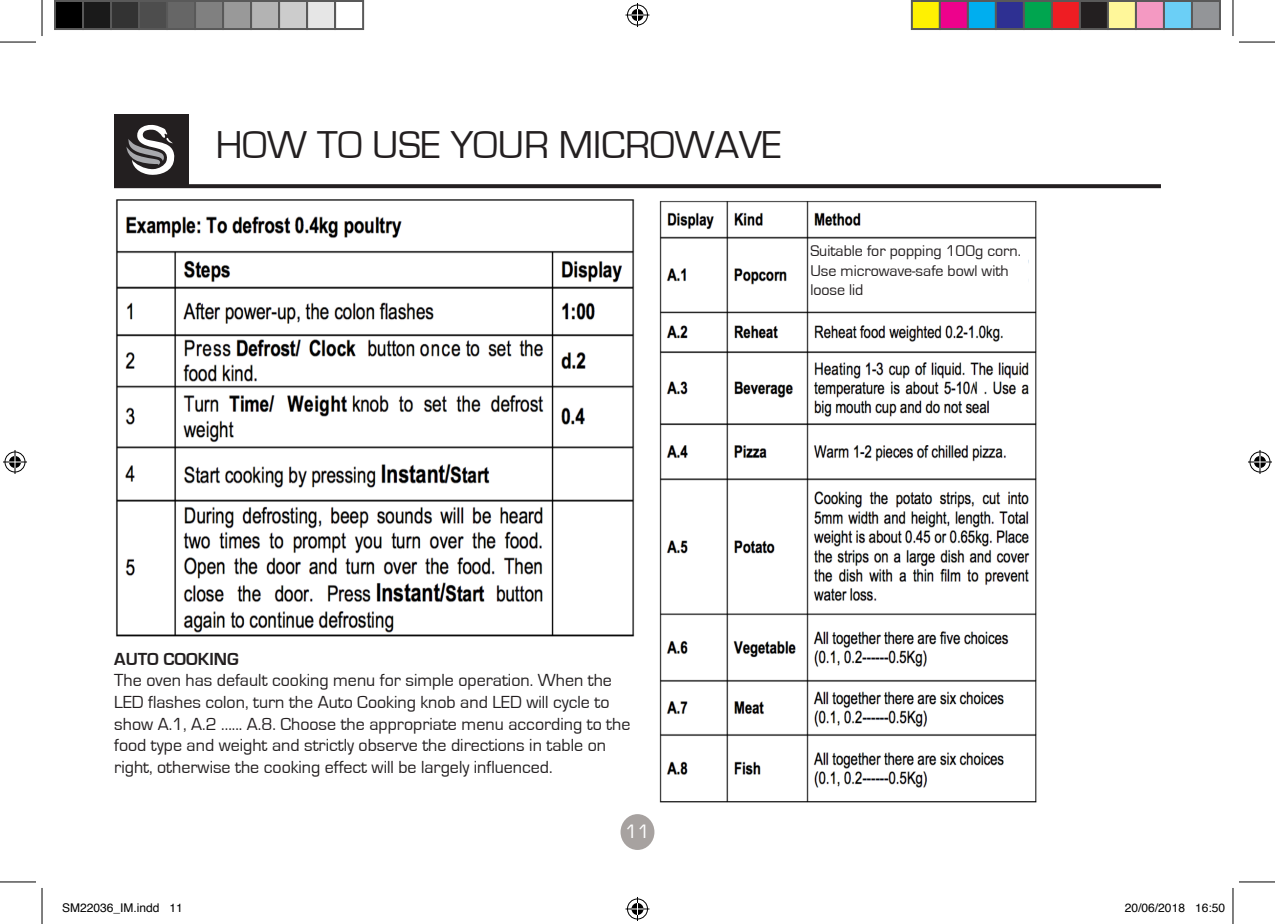
<style>
.page{position:relative;width:1275px;height:924px;background:#fff}
.page>*{position:absolute;margin:0;border:0;box-sizing:border-box;transform-origin:0 0}
.t1{font:40px "Eurostile";color:#231f20}
.t2{font:20px "Eurostile";color:#fff}
.t3{font:18px/21.6px "Eurostile";color:#231f20}
.t4{font:700 18px "Eurostile";color:#231f20}
.t5{font:16px/19.2px "Eurostile";color:#231f20}
.t6{font:12px "Helvetica";color:#000}
</style>
<div class="page">
<div style="left:620px;top:813px;width:34px;height:36px;background:#a7a2a0;border-radius:50%"></div>
<div style="left:114px;top:114px;width:74px;height:73px;background:#231f20"></div>
<svg style="left:126px;top:125px;width:48px;height:50px"></svg>
<svg style="left:114px;top:184px;width:1047px;height:4px;background:#2c2829"></svg>
<img style="left:116px;top:199px;width:519px;height:438px">
<img style="left:659px;top:200px;width:378px;height:603px">
<div style="left:810px;top:245px;width:217px;height:66px;background:#fff"></div>
<hr style="left:0;top:42px;width:36px;height:1px;background:#000">
<hr style="left:1239px;top:42px;width:36px;height:1px;background:#000">
<hr style="left:0;top:881px;width:36px;height:1px;background:#000">
<hr style="left:1239px;top:881px;width:36px;height:1px;background:#000">
<hr style="left:42px;top:0;width:1px;height:36px;background:#000">
<hr style="left:42px;top:887px;width:1px;height:36px;background:#000">
<hr style="left:1232px;top:0;width:1px;height:36px;background:#000">
<hr style="left:1232px;top:887px;width:1px;height:36px;background:#000">
<svg style="left:625px;top:3px;width:24px;height:24px"></svg>
<svg style="left:625px;top:897px;width:24px;height:23px"></svg>
<svg style="left:3px;top:450px;width:24px;height:24px"></svg>
<svg style="left:1248px;top:450px;width:24px;height:24px"></svg>
<div style="left:55px;top:1px;width:28px;height:28px;background:#000"></div>
<div style="left:54px;top:0;width:30px;height:30px;border:2px solid #595959"></div>
<div style="left:83px;top:1px;width:28px;height:28px;background:#1a1a1a"></div>
<div style="left:82px;top:0;width:30px;height:30px;border:2px solid #595959"></div>
<div style="left:111px;top:1px;width:28px;height:28px;background:#333"></div>
<div style="left:110px;top:0;width:30px;height:30px;border:2px solid #595959"></div>
<div style="left:139px;top:1px;width:28px;height:28px;background:#4d4d4d"></div>
<div style="left:138px;top:0;width:30px;height:30px;border:2px solid #595959"></div>
<div style="left:167px;top:1px;width:28px;height:28px;background:#666"></div>
<div style="left:166px;top:0;width:30px;height:30px;border:2px solid #595959"></div>
<div style="left:195px;top:1px;width:28px;height:28px;background:#808080"></div>
<div style="left:194px;top:0;width:30px;height:30px;border:2px solid #595959"></div>
<div style="left:223px;top:1px;width:28px;height:28px;background:#999"></div>
<div style="left:222px;top:0;width:30px;height:30px;border:2px solid #595959"></div>
<div style="left:251px;top:1px;width:28px;height:28px;background:#b3b3b3"></div>
<div style="left:250px;top:0;width:30px;height:30px;border:2px solid #595959"></div>
<div style="left:279px;top:1px;width:28px;height:28px;background:#ccc"></div>
<div style="left:278px;top:0;width:30px;height:30px;border:2px solid #595959"></div>
<div style="left:307px;top:1px;width:28px;height:28px;background:#e6e6e6"></div>
<div style="left:306px;top:0;width:30px;height:30px;border:2px solid #595959"></div>
<div style="left:334px;top:0;width:30px;height:30px;border:2px solid #595959"></div>
<div style="left:912px;top:1px;width:28px;height:28px;background:#fff101"></div>
<div style="left:911px;top:0;width:30px;height:30px;border:2px solid #595959"></div>
<div style="left:940px;top:1px;width:28px;height:28px;background:#ed028c"></div>
<div style="left:939px;top:0;width:30px;height:30px;border:2px solid #595959"></div>
<div style="left:968px;top:1px;width:28px;height:28px;background:#00aeef"></div>
<div style="left:967px;top:0;width:30px;height:30px;border:2px solid #595959"></div>
<div style="left:996px;top:1px;width:28px;height:28px;background:#2e3092"></div>
<div style="left:995px;top:0;width:30px;height:30px;border:2px solid #595959"></div>
<div style="left:1024px;top:1px;width:28px;height:28px;background:#00a54f"></div>
<div style="left:1023px;top:0;width:30px;height:30px;border:2px solid #595959"></div>
<div style="left:1052px;top:1px;width:28px;height:28px;background:#ee1d23"></div>
<div style="left:1051px;top:0;width:30px;height:30px;border:2px solid #595959"></div>
<div style="left:1080px;top:1px;width:28px;height:28px;background:#231f20"></div>
<div style="left:1079px;top:0;width:30px;height:30px;border:2px solid #595959"></div>
<div style="left:1108px;top:1px;width:28px;height:28px;background:#fff79a"></div>
<div style="left:1107px;top:0;width:30px;height:30px;border:2px solid #595959"></div>
<div style="left:1136px;top:1px;width:28px;height:28px;background:#f499c2"></div>
<div style="left:1135px;top:0;width:30px;height:30px;border:2px solid #595959"></div>
<div style="left:1164px;top:1px;width:28px;height:28px;background:#6bcff6"></div>
<div style="left:1163px;top:0;width:30px;height:30px;border:2px solid #595959"></div>
<div style="left:1192px;top:1px;width:28px;height:28px;background:#939598"></div>
<div style="left:1191px;top:0;width:30px;height:30px;border:2px solid #595959"></div>
<p class="t1" style="left:216px;top:123px;width:567px">HOW TO USE YOUR MICROWAVE</p>
<p class="t5" style="left:810px;top:242px;width:212px">Suitable for popping 100g corn.<br>Use microwave-safe bowl with loose lid</p>
<p class="t4" style="left:114px;top:648px;width:126px">AUTO COOKING</p>
<p class="t3" style="left:114px;top:669px;width:518px">The oven has default cooking menu for simple operation. When the LED flashes colon, turn the Auto Cooking knob and LED will cycle to show A.1, A.2 ...... A.8. Choose the appropriate menu according to the food type and weight and strictly observe the directions in table on right, otherwise the cooking effect will be largely influenced.</p>
<p class="t2" style="left:625px;top:820px;width:26px">11</p>
<p class="t6" style="left:62px;top:898px;width:122px">SM22036_IM.indd 11</p>
<p class="t6" style="left:1125px;top:898px;width:102px">20/06/2018 16:50</p>
</div>
